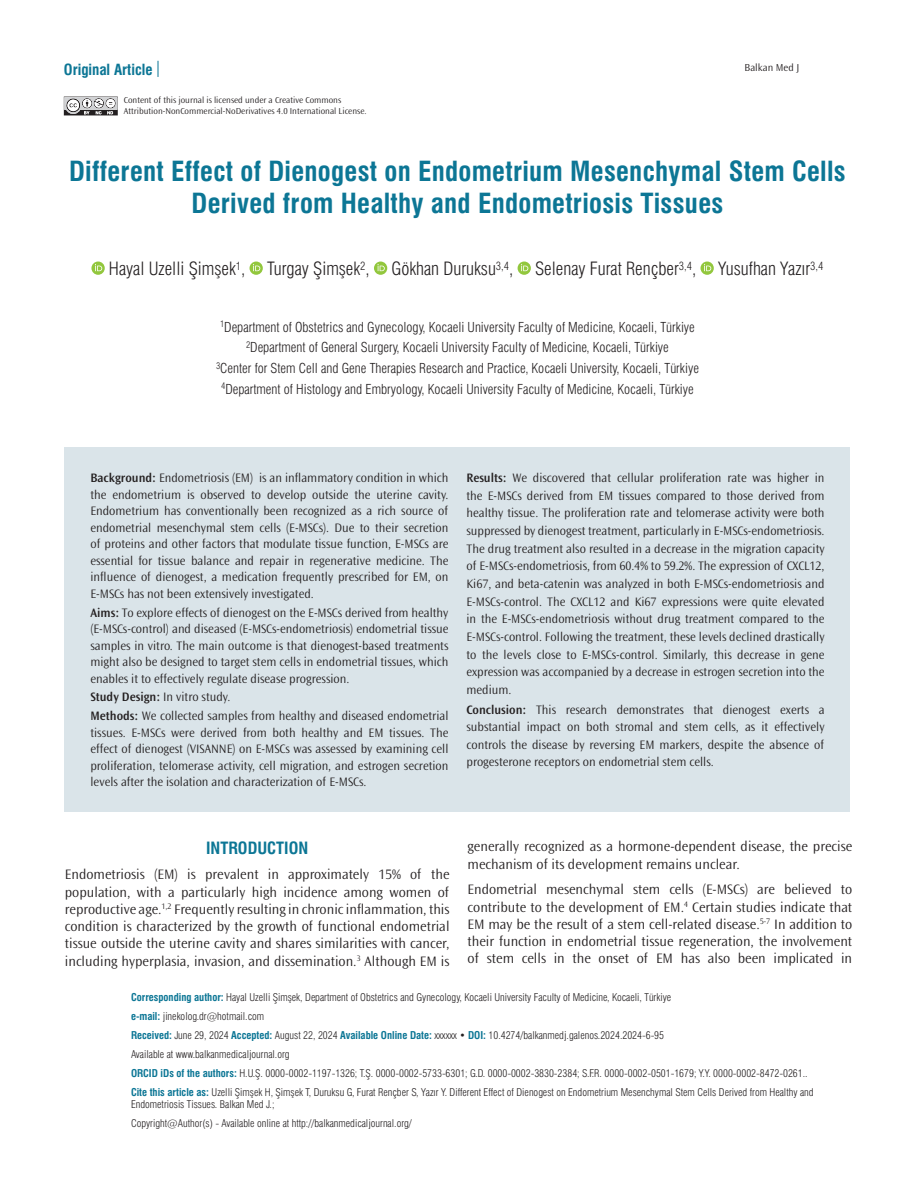
<style>
.page{position:relative;width:915px;height:1191px;background:#fff}
.page>*{position:absolute;margin:0;border:0;box-sizing:border-box;transform-origin:0 0}
.BASLIK{font:27px/32.4px "Swiss Condensed Bold Tr";letter-spacing:.01em;color:#0c7695;text-align:center}
.YAZARLAR{font:18px "Swiss Condensed Light Tr";color:#231f20}
.ARA_BASLIK{font:16.5px "Swiss Condensed Bold Tr";color:#0c7695}
.t1{font:15px "Swiss Condensed Bold Tr";color:#0c7695}
.YAZI{font:300 14.25px/17.2px "Ocean Sans Std";color:#231f20;text-align:justify}
.KURUM{font:13.5px "Swiss Condensed Light Tr";color:#231f20}
.OZET{font:300 12.75px/16.5px "Ocean Sans Std";color:#231f20;text-align:justify}
.ADRES-KISMI{font:10.5px/12.6px "Swiss Condensed Light Tr";color:#231f20}
.t2{font:300 10.5px "Ocean Sans Std";color:#231f20}
.t3{font:300 9px/10.5px "Ocean Sans Std";color:#231f20}
.s1{font-weight:600}
.s2{font-family:"Swiss Condensed Bold Tr";color:#0c7695}
</style>
<div class="page">
<svg style="left:157px;top:61px;width:1px;height:16px"></svg>
<svg style="left:64px;top:97px;width:54px;height:18px"></svg>
<div style="left:65px;top:447px;width:784px;height:364px;background:#dae4e9"></div>
<svg style="left:91px;top:261px;width:14px;height:14px"></svg>
<svg style="left:95px;top:264px;width:7px;height:7px"></svg>
<svg style="left:249px;top:261px;width:14px;height:14px"></svg>
<svg style="left:253px;top:264px;width:7px;height:7px"></svg>
<svg style="left:374px;top:261px;width:13px;height:14px"></svg>
<svg style="left:377px;top:264px;width:7px;height:7px"></svg>
<svg style="left:517px;top:261px;width:13px;height:14px"></svg>
<svg style="left:521px;top:264px;width:7px;height:7px"></svg>
<svg style="left:700px;top:261px;width:13px;height:14px"></svg>
<svg style="left:703px;top:264px;width:8px;height:7px"></svg>
<p class="t1" style="left:64px;top:61px;width:90px">Original Article</p>
<p class="t3" style="left:124px;top:95px;width:244px">Content of this journal is licensed under a Creative Commons<br>Attribution-NonCommercial-NoDerivatives 4.0 International License.</p>
<p class="t2" style="left:744px;top:62px;width:56px">Balkan Med J</p>
<p class="BASLIK" style="left:69px;top:155px;width:777px">Different Effect of Dienogest on Endometrium Mesenchymal Stem Cells<br>Derived from Healthy and Endometriosis Tissues</p>
<p class="YAZARLAR" style="left:109px;top:257px;width:715px">Hayal Uzelli Şimşek<sup>1</sup>, Turgay Şimşek<sup>2</sup>, Gökhan Duruksu<sup>3,4</sup>, Selenay Furat Rençber<sup>3,4</sup>, Yusufhan Yazır<sup>3,4</sup></p>
<p class="KURUM" style="left:220px;top:318px;width:476px"><sup>1</sup>Department of Obstetrics and Gynecology, Kocaeli University Faculty of Medicine, Kocaeli, Türkiye</p>
<p class="KURUM" style="left:246px;top:339px;width:424px"><sup>2</sup>Department of General Surgery, Kocaeli University Faculty of Medicine, Kocaeli, Türkiye</p>
<p class="KURUM" style="left:216px;top:360px;width:484px"><sup>3</sup>Center for Stem Cell and Gene Therapies Research and Practice, Kocaeli University, Kocaeli, Türkiye</p>
<p class="KURUM" style="left:221px;top:381px;width:474px"><sup>4</sup>Department of Histology and Embryology, Kocaeli University Faculty of Medicine, Kocaeli, Türkiye</p>
<p class="OZET" style="left:90px;top:470px;width:359px"><span class="s1">Background:</span> Endometriosis (EM) is an inflammatory condition in which the endometrium is observed to develop outside the uterine cavity.<br>Endometrium has conventionally been recognized as a rich source of endometrial mesenchymal stem cells (E-MSCs). Due to their secretion of proteins and other factors that modulate tissue function, E-MSCs are essential for tissue balance and repair in regenerative medicine. The influence of dienogest, a medication frequently prescribed for EM, on E-MSCs has not been extensively investigated.</p>
<p class="OZET" style="left:90px;top:604px;width:359px"><span class="s1">Aims:</span> To explore effects of dienogest on the E-MSCs derived from healthy (E-MSCs-control) and diseased (E-MSCs-endometriosis) endometrial tissue samples in vitro. The main outcome is that dienogest-based treatments might also be designed to target stem cells in endometrial tissues, which enables it to effectively regulate disease progression.</p>
<p class="OZET" style="left:90px;top:689px;width:141px"><span class="s1">Study Design:</span> In vitro study.</p>
<p class="OZET" style="left:90px;top:708px;width:359px"><span class="s1">Methods:</span> We collected samples from healthy and diseased endometrial tissues. E-MSCs were derived from both healthy and EM tissues. The effect of dienogest (VISANNE) on E-MSCs was assessed by examining cell proliferation, telomerase activity, cell migration, and estrogen secretion levels after the isolation and characterization of E-MSCs.</p>
<p class="OZET" style="left:466px;top:469px;width:359px;line-height:17.7px"><span class="s1">Results:</span> We discovered that cellular proliferation rate was higher in the E-MSCs derived from EM tissues compared to those derived from healthy tissue. The proliferation rate and telomerase activity were both suppressed by dienogest treatment, particularly in E-MSCs-endometriosis.<br>The drug treatment also resulted in a decrease in the migration capacity of E-MSCs-endometriosis, from 60.4% to 59.2%. The expression of CXCL12, Ki67, and beta-catenin was analyzed in both E-MSCs-endometriosis and E-MSCs-control. The CXCL12 and Ki67 expressions were quite elevated in the E-MSCs-endometriosis without drug treatment compared to the E-MSCs-control. Following the treatment, these levels declined drastically to the levels close to E-MSCs-control. Similarly, this decrease in gene expression was accompanied by a decrease in estrogen secretion into the medium.</p>
<p class="OZET" style="left:466px;top:700px;width:359px;line-height:17.7px"><span class="s1">Conclusion:</span> This research demonstrates that dienogest exerts a substantial impact on both stromal and stem cells, as it effectively controls the disease by reversing EM markers, despite the absence of progesterone receptors on endometrial stem cells.</p>
<p class="ARA_BASLIK" style="left:206px;top:837px;width:103px">INTRODUCTION</p>
<p class="YAZI" style="left:65px;top:866px;width:386px">Endometriosis (EM) is prevalent in approximately 15% of the population, with a particularly high incidence among women of reproductive age.<sup>1,2</sup> Frequently resulting in chronic inflammation, this condition is characterized by the growth of functional endometrial tissue outside the uterine cavity and shares similarities with cancer, including hyperplasia, invasion, and dissemination.<sup>3</sup> Although EM is</p>
<p class="YAZI" style="left:467px;top:838px;width:386px">generally recognized as a hormone-dependent disease, the precise mechanism of its development remains unclear.</p>
<p class="YAZI" style="left:467px;top:881px;width:386px">Endometrial mesenchymal stem cells (E-MSCs) are believed to contribute to the development of EM.<sup>4</sup> Certain studies indicate that EM may be the result of a stem cell-related disease.<sup>5-7</sup> In addition to their function in endometrial tissue regeneration, the involvement of stem cells in the onset of EM has also been implicated in</p>
<p class="ADRES-KISMI" style="left:131px;top:990px;width:541px"><span class="s2">Corresponding author:</span> Hayal Uzelli Şimşek, Department of Obstetrics and Gynecology, Kocaeli University Faculty of Medicine, Kocaeli, Türkiye</p>
<p class="ADRES-KISMI" style="left:131px;top:1009px;width:135px"><span class="s2">e-mail:</span> jinekolog.dr@hotmail.com</p>
<p class="ADRES-KISMI" style="left:131px;top:1028px;width:534px"><span class="s2">Received:</span> June 29, 2024 <span class="s2">Accepted:</span> August 22, 2024 <span class="s2">Available Online Date:</span> xxxxxx • <span class="s2">DOI:</span> 10.4274/balkanmedj.galenos.2024.2024-6-95</p>
<p class="ADRES-KISMI" style="left:131px;top:1047px;width:160px">Available at www.balkanmedicaljournal.org</p>
<p class="ADRES-KISMI" style="left:131px;top:1066px;width:678px"><span class="s2">ORCID iDs of the authors:</span> H.U.Ş. 0000-0002-1197-1326; T.Ş. 0000-0002-5733-6301; G.D. 0000-0002-3830-2384; S.F.R. 0000-0002-0501-1679; Y.Y. 0000-0002-8472-0261..</p>
<p class="ADRES-KISMI" style="left:131px;top:1085px;width:684px"><span class="s2">Cite this article as:</span> Uzelli Şimşek H, Şimşek T, Duruksu G, Furat Rençber S, Yazır Y. Different Effect of Dienogest on Endometrium Mesenchymal Stem Cells Derived from Healthy and<br>Endometriosis Tissues. Balkan Med J.;</p>
<p class="ADRES-KISMI" style="left:131px;top:1117px;width:282px">Copyright@Author(s) - Available online at http://balkanmedicaljournal.org/</p>
</div>
